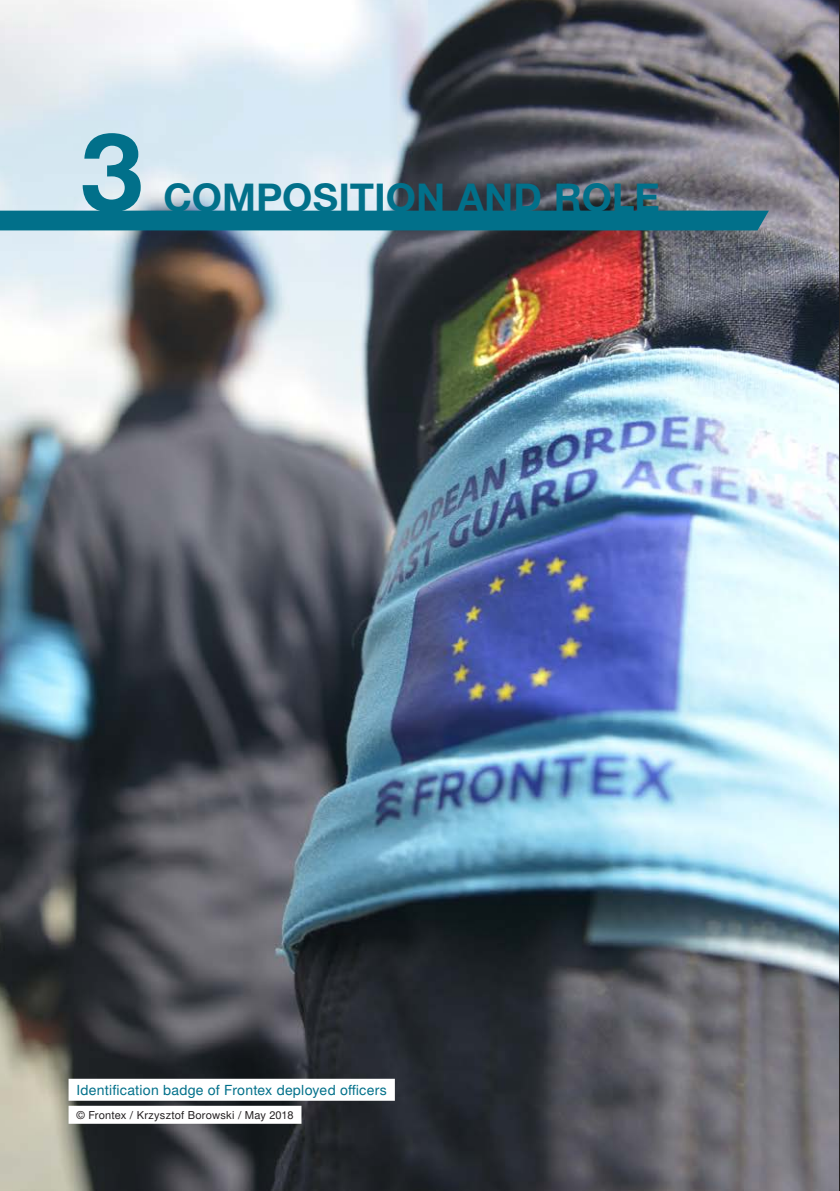
<style>
.page{position:relative;width:840px;height:1191px;background:#fff}
.page>*{position:absolute;margin:0;border:0;box-sizing:border-box;transform-origin:0 0}
.t1{font:700 108px "Switzer EFN";color:#01708a}
.t2{font:700 38px "Switzer EFN";letter-spacing:-.005em;color:#01708a}
.t3{font:14px "Switzer EFN";letter-spacing:.015em;color:#01708a}
.t4{font:11px "Switzer EFN";letter-spacing:.02em;color:#231f20}
</style>
<div class="page">
<img style="left:0;top:0;width:839px;height:1191px">
<div style="left:0;top:211px;width:768px;height:19px;background:#01708a"></div>
<div style="left:68px;top:1078px;width:326px;height:22px;background:#fff"></div>
<div style="left:68px;top:1105px;width:233px;height:18px;background:#fff"></div>
<h1 class="t1" style="left:78px;top:109px;width:69px">3</h1>
<h2 class="t2" style="left:163px;top:175px;width:498px">COMPOSITION AND ROLE</h2>
<p class="t3" style="left:76px;top:1081px;width:311px">Identification badge of Frontex deployed officers</p>
<p class="t4" style="left:76px;top:1108px;width:218px">© Frontex / Krzysztof Borowski / May 2018</p>
</div>
